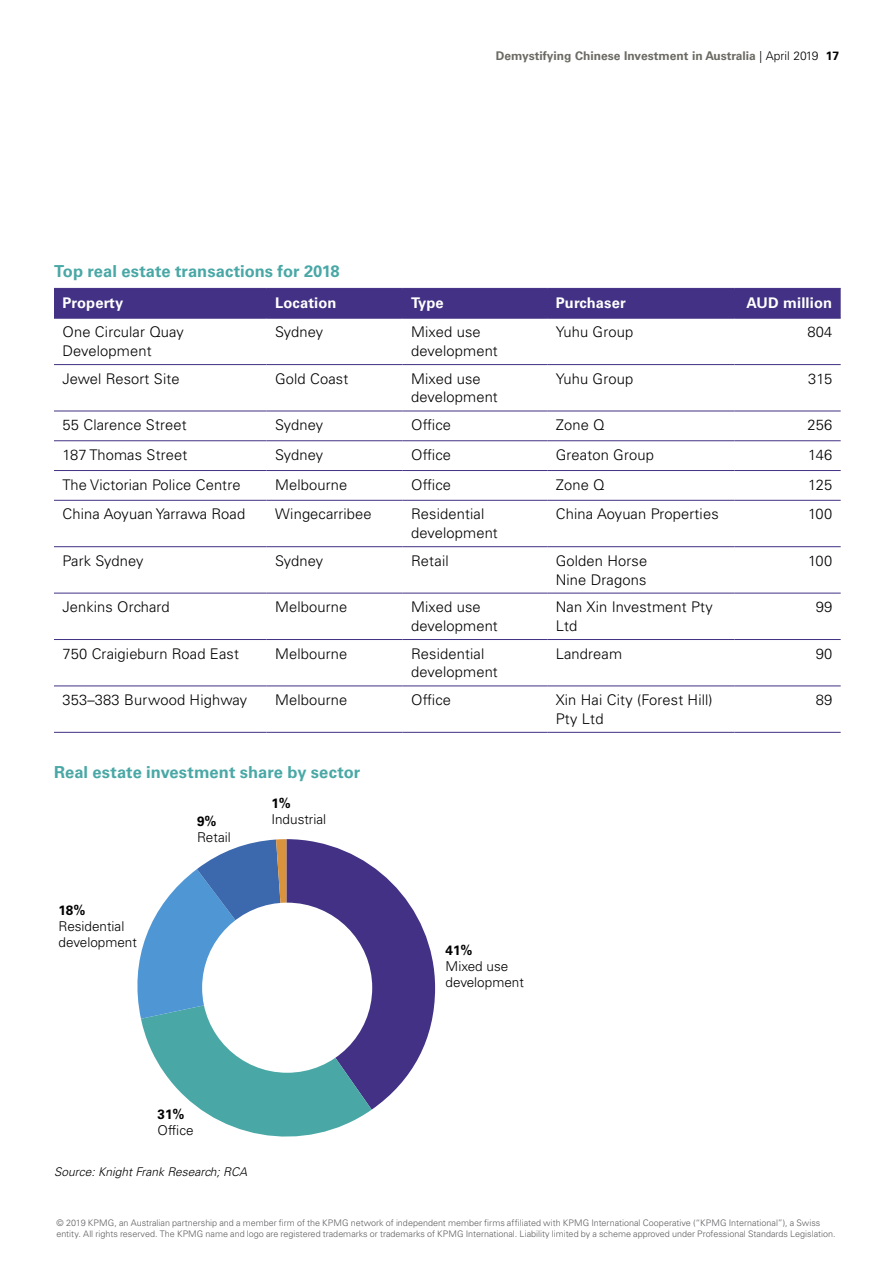
<style>
.page{position:relative;width:893px;height:1263px;background:#fff}
.page>*{position:absolute;margin:0;border:0;box-sizing:border-box;transform-origin:0 0}
.t1{font:700 16.5px "Univers LT Std";letter-spacing:.005em;color:#49a8a6}
.t2{font:300 14.7px/18.8px "Univers LT Std";letter-spacing:.01em;color:#000}
.t3{font:700 14.7px "Univers LT Std";letter-spacing:.01em;color:#fff}
.t4{font:300 13.5px/16.2px "Univers LT Std";color:#000}
.t5{font:700 13.5px "Univers LT Std";color:#000}
.t6{font:700 12px "Univers LT Std";color:#6b6a64}
.t7{font:italic 300 12px "Univers LT Std";color:#000}
.t8{font:300 9px/10.8px "Univers LT Std";color:#5f5e61}
.s1{font-weight:300;color:#000}
.s2{color:#000}
</style>
<div class="page">
<div style="left:54px;top:289px;width:787px;height:29px;background:#423184"></div>
<hr style="left:54px;top:288px;width:213px;height:1px;background:#423184">
<hr style="left:267px;top:288px;width:136px;height:1px;background:#423184">
<hr style="left:403px;top:288px;width:144px;height:1px;background:#423184">
<hr style="left:547px;top:288px;width:187px;height:1px;background:#423184">
<hr style="left:734px;top:288px;width:107px;height:1px;background:#423184">
<hr style="left:54px;top:318px;width:213px;height:1px;background:#423184">
<hr style="left:267px;top:318px;width:136px;height:1px;background:#423184">
<hr style="left:403px;top:318px;width:144px;height:1px;background:#423184">
<hr style="left:547px;top:318px;width:187px;height:1px;background:#423184">
<hr style="left:734px;top:318px;width:107px;height:1px;background:#423184">
<hr style="left:54px;top:364px;width:213px;height:1px;background:#423184">
<hr style="left:267px;top:364px;width:136px;height:1px;background:#423184">
<hr style="left:403px;top:364px;width:144px;height:1px;background:#423184">
<hr style="left:547px;top:364px;width:187px;height:1px;background:#423184">
<hr style="left:734px;top:364px;width:107px;height:1px;background:#423184">
<hr style="left:54px;top:411px;width:213px;height:1px;background:#423184">
<hr style="left:267px;top:411px;width:136px;height:1px;background:#423184">
<hr style="left:403px;top:411px;width:144px;height:1px;background:#423184">
<hr style="left:547px;top:411px;width:187px;height:1px;background:#423184">
<hr style="left:734px;top:411px;width:107px;height:1px;background:#423184">
<hr style="left:54px;top:440px;width:213px;height:1px;background:#423184">
<hr style="left:267px;top:440px;width:136px;height:1px;background:#423184">
<hr style="left:403px;top:440px;width:144px;height:1px;background:#423184">
<hr style="left:547px;top:440px;width:187px;height:1px;background:#423184">
<hr style="left:734px;top:440px;width:107px;height:1px;background:#423184">
<hr style="left:54px;top:470px;width:213px;height:1px;background:#423184">
<hr style="left:267px;top:470px;width:136px;height:1px;background:#423184">
<hr style="left:403px;top:470px;width:144px;height:1px;background:#423184">
<hr style="left:547px;top:470px;width:187px;height:1px;background:#423184">
<hr style="left:734px;top:470px;width:107px;height:1px;background:#423184">
<hr style="left:54px;top:500px;width:213px;height:1px;background:#423184">
<hr style="left:267px;top:500px;width:136px;height:1px;background:#423184">
<hr style="left:403px;top:500px;width:144px;height:1px;background:#423184">
<hr style="left:547px;top:500px;width:187px;height:1px;background:#423184">
<hr style="left:734px;top:500px;width:107px;height:1px;background:#423184">
<hr style="left:54px;top:546px;width:213px;height:1px;background:#423184">
<hr style="left:267px;top:546px;width:136px;height:1px;background:#423184">
<hr style="left:403px;top:546px;width:144px;height:1px;background:#423184">
<hr style="left:547px;top:546px;width:187px;height:1px;background:#423184">
<hr style="left:734px;top:546px;width:107px;height:1px;background:#423184">
<hr style="left:54px;top:593px;width:213px;height:1px;background:#423184">
<hr style="left:267px;top:593px;width:136px;height:1px;background:#423184">
<hr style="left:403px;top:593px;width:144px;height:1px;background:#423184">
<hr style="left:547px;top:593px;width:187px;height:1px;background:#423184">
<hr style="left:734px;top:593px;width:107px;height:1px;background:#423184">
<hr style="left:54px;top:639px;width:213px;height:1px;background:#423184">
<hr style="left:267px;top:639px;width:136px;height:1px;background:#423184">
<hr style="left:403px;top:639px;width:144px;height:1px;background:#423184">
<hr style="left:547px;top:639px;width:187px;height:1px;background:#423184">
<hr style="left:734px;top:639px;width:107px;height:1px;background:#423184">
<hr style="left:54px;top:686px;width:213px;height:1px;background:#423184">
<hr style="left:267px;top:686px;width:136px;height:1px;background:#423184">
<hr style="left:403px;top:686px;width:144px;height:1px;background:#423184">
<hr style="left:547px;top:686px;width:187px;height:1px;background:#423184">
<hr style="left:734px;top:686px;width:107px;height:1px;background:#423184">
<hr style="left:54px;top:732px;width:213px;height:1px;background:#423184">
<hr style="left:267px;top:732px;width:136px;height:1px;background:#423184">
<hr style="left:403px;top:732px;width:144px;height:1px;background:#423184">
<hr style="left:547px;top:732px;width:187px;height:1px;background:#423184">
<hr style="left:734px;top:732px;width:107px;height:1px;background:#423184">
<svg style="left:137px;top:839px;width:298px;height:298px"></svg>
<div style="left:202px;top:903px;width:170px;height:170px;background:#fff;border-radius:50%"></div>
<p class="t1" style="left:54px;top:261px;width:287px">Top real estate transactions for 2018</p>
<p class="t6" style="left:496px;top:48px;width:345px">Demystifying Chinese Investment in Australia <span class="s1">| April 2019</span> <span class="s2">17</span></p>
<p class="t3" style="left:63px;top:294px;width:62px">Property</p>
<p class="t3" style="left:275px;top:294px;width:63px">Location</p>
<p class="t3" style="left:411px;top:294px;width:34px">Type</p>
<p class="t3" style="left:556px;top:294px;width:72px">Purchaser</p>
<p class="t3" style="left:746px;top:294px;width:87px">AUD million</p>
<p class="t2" style="left:63px;top:323px;width:123px">One Circular Quay<br>Development</p>
<p class="t2" style="left:275px;top:323px;width:49px">Sydney</p>
<p class="t2" style="left:411px;top:323px;width:88px">Mixed use development</p>
<p class="t2" style="left:556px;top:323px;width:79px">Yuhu Group</p>
<p class="t2" style="left:807px;top:323px;width:26px">804</p>
<p class="t2" style="left:63px;top:369px;width:119px">Jewel Resort Site</p>
<p class="t2" style="left:275px;top:369px;width:75px">Gold Coast</p>
<p class="t2" style="left:411px;top:369px;width:88px">Mixed use development</p>
<p class="t2" style="left:556px;top:369px;width:79px">Yuhu Group</p>
<p class="t2" style="left:808px;top:369px;width:26px">315</p>
<p class="t2" style="left:63px;top:416px;width:126px">55 Clarence Street</p>
<p class="t2" style="left:275px;top:416px;width:49px">Sydney</p>
<p class="t2" style="left:411px;top:416px;width:41px">Office</p>
<p class="t2" style="left:556px;top:416px;width:50px">Zone Q</p>
<p class="t2" style="left:807px;top:416px;width:26px">256</p>
<p class="t2" style="left:63px;top:445px;width:126px">187 Thomas Street</p>
<p class="t2" style="left:275px;top:445px;width:49px">Sydney</p>
<p class="t2" style="left:411px;top:445px;width:41px">Office</p>
<p class="t2" style="left:556px;top:445px;width:100px">Greaton Group</p>
<p class="t2" style="left:808px;top:445px;width:26px">146</p>
<p class="t2" style="left:63px;top:475px;width:180px">The Victorian Police Centre</p>
<p class="t2" style="left:275px;top:475px;width:74px">Melbourne</p>
<p class="t2" style="left:411px;top:475px;width:41px">Office</p>
<p class="t2" style="left:556px;top:475px;width:50px">Zone Q</p>
<p class="t2" style="left:808px;top:475px;width:26px">125</p>
<p class="t2" style="left:63px;top:505px;width:184px">China Aoyuan Yarrawa Road</p>
<p class="t2" style="left:275px;top:505px;width:98px">Wingecarribee</p>
<p class="t2" style="left:411px;top:505px;width:88px">Residential development</p>
<p class="t2" style="left:556px;top:505px;width:164px">China Aoyuan Properties</p>
<p class="t2" style="left:808px;top:505px;width:26px">100</p>
<p class="t2" style="left:63px;top:551px;width:82px">Park Sydney</p>
<p class="t2" style="left:275px;top:551px;width:49px">Sydney</p>
<p class="t2" style="left:411px;top:551px;width:39px">Retail</p>
<p class="t2" style="left:556px;top:551px;width:93px">Golden Horse<br>Nine Dragons</p>
<p class="t2" style="left:808px;top:551px;width:26px">100</p>
<p class="t2" style="left:63px;top:598px;width:109px">Jenkins Orchard</p>
<p class="t2" style="left:275px;top:598px;width:74px">Melbourne</p>
<p class="t2" style="left:411px;top:598px;width:88px">Mixed use development</p>
<p class="t2" style="left:556px;top:598px;width:159px">Nan Xin Investment Pty<br>Ltd</p>
<p class="t2" style="left:816px;top:598px;width:18px">99</p>
<p class="t2" style="left:63px;top:644px;width:178px">750 Craigieburn Road East</p>
<p class="t2" style="left:275px;top:644px;width:74px">Melbourne</p>
<p class="t2" style="left:411px;top:644px;width:88px">Residential development</p>
<p class="t2" style="left:556px;top:644px;width:68px">Landream</p>
<p class="t2" style="left:816px;top:644px;width:18px">90</p>
<p class="t2" style="left:63px;top:690px;width:186px">353–383 Burwood Highway</p>
<p class="t2" style="left:275px;top:690px;width:74px">Melbourne</p>
<p class="t2" style="left:411px;top:690px;width:41px">Office</p>
<p class="t2" style="left:556px;top:690px;width:158px">Xin Hai City (Forest Hill)<br>Pty Ltd</p>
<p class="t2" style="left:816px;top:690px;width:18px">89</p>
<p class="t1" style="left:54px;top:762px;width:308px">Real estate investment share by sector</p>
<p class="t5" style="left:271px;top:795px;width:21px">1%</p>
<p class="t5" style="left:59px;top:902px;width:28px">18%</p>
<p class="t4" style="left:59px;top:918px;width:80px">Residential development</p>
<p class="t5" style="left:197px;top:813px;width:21px">9%</p>
<p class="t4" style="left:271px;top:811px;width:56px">Industrial</p>
<p class="t4" style="left:197px;top:829px;width:35px">Retail</p>
<p class="t5" style="left:158px;top:1106px;width:29px">31%</p>
<p class="t4" style="left:158px;top:1122px;width:38px">Office</p>
<p class="t7" style="left:54px;top:1164px;width:194px">Source: Knight Frank Research; RCA</p>
<p class="t5" style="left:446px;top:942px;width:29px">41%</p>
<p class="t4" style="left:446px;top:958px;width:80px">Mixed use development</p>
<p class="t8" style="left:56px;top:1217px;width:781px">© 2019 KPMG, an Australian partnership and a member firm of the KPMG network of independent member firms affiliated with KPMG International Cooperative (“KPMG International”), a Swiss entity. All rights reserved. The KPMG name and logo are registered trademarks or trademarks of KPMG International. Liability limited by a scheme approved under Professional Standards Legislation.</p>
</div>
